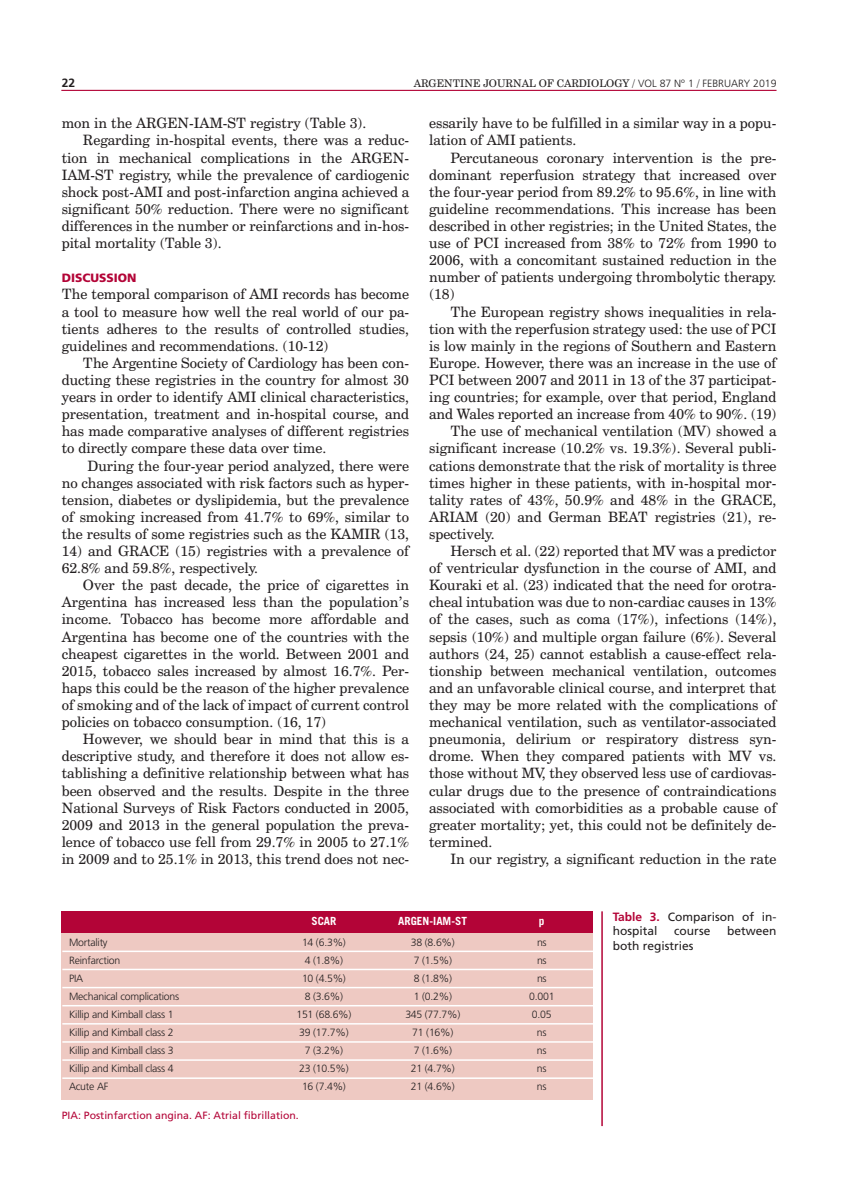
<style>
.page{position:relative;width:851px;height:1191px;background:#fff}
.page>*{position:absolute;margin:0;border:0;box-sizing:border-box;transform-origin:0 0}
.t1{font:14.25px/17.1px "Century Schoolbook BT";color:#231f20;text-align:justify}
.t2{font:12px/14.4px "Frutiger";color:#231f20}
.t3{font:12px "Frutiger Black B";color:#b30437}
.t4{font:700 12px "Frutiger LT Std";color:#231f20}
.t5{font:700 11.25px "Trade Gothic LT Std";color:#fff}
.t6{font:300 10.5px/18px "Frutiger LT Std";letter-spacing:-.02em;color:#231f20;text-align:center}
.t7{font:10.5px "Frutiger";color:#b30437}
.t8{font:10.5px "Century Schoolbook BT";color:#231f20}
.s1{font-family:"Frutiger LT Std";font-weight:300}
.s2{font-family:"Century Schoolbook BT";font-weight:400}
.s3{font-family:"Frutiger LT Std";font-weight:700;color:#b30437}
</style>
<div class="page">
<hr style="left:61px;top:90px;width:715px;height:1px;background:#b30437">
<hr style="left:601px;top:911px;width:1px;height:215px;background:#b30437">
<div style="left:62px;top:911px;width:530px;height:35px;background:#b30437"></div>
<div style="left:62px;top:933px;width:530px;height:166px;background:#eec9c2"></div>
<hr style="left:62px;top:950px;width:532px;height:2px;background:#fff">
<hr style="left:62px;top:968px;width:532px;height:2px;background:#fff">
<hr style="left:62px;top:1041px;width:532px;height:1px;background:#fff">
<hr style="left:62px;top:1023px;width:532px;height:1px;background:#fff">
<hr style="left:62px;top:1005px;width:532px;height:1px;background:#fff">
<hr style="left:62px;top:1077px;width:532px;height:2px;background:#fff">
<hr style="left:62px;top:986px;width:532px;height:2px;background:#fff">
<hr style="left:62px;top:1059px;width:532px;height:1px;background:#fff">
<p class="t4" style="left:62px;top:75px;width:15px">22</p>
<p class="t8" style="left:413px;top:77px;width:232px">ARGENTINE JOURNAL OF CARDIOLOGY / <span class="s1">VOL</span></p>
<p class="t6" style="left:659px;top:74px;width:79px">87 Nº 1 <span class="s2">/</span> FEBRUARY</p>
<p class="t6" style="left:753px;top:74px;width:25px">2019</p>
<p class="t1" style="left:62px;top:115px;width:306px">mon in the ARGEN-IAM-ST registry (Table 3).</p>
<p class="t1" style="left:83px;top:132px;width:327px">Regarding in-hospital events, there was a reduc-</p>
<p class="t1" style="left:62px;top:149px;width:349px">tion in mechanical complications in the ARGEN-</p>
<p class="t1" style="left:62px;top:166px;width:349px">IAM-ST registry, while the prevalence of cardiogenic</p>
<p class="t1" style="left:62px;top:183px;width:349px">shock post-AMI and post-infarction angina achieved a</p>
<p class="t1" style="left:62px;top:200px;width:349px">significant 50% reduction. There were no significant</p>
<p class="t1" style="left:62px;top:217px;width:349px">differences in the number or reinfarctions and in-hos-</p>
<p class="t1" style="left:62px;top:234px;width:161px">pital mortality (Table 3).</p>
<p class="t3" style="left:62px;top:271px;width:76px">DISCUSSION</p>
<p class="t1" style="left:62px;top:286px;width:349px">The temporal comparison of AMI records has become a tool to measure how well the real world of our pa&shy;tients adheres to the results of controlled studies, guidelines and recommendations. (10-12)</p>
<p class="t1" style="left:62px;top:354px;width:349px;text-indent:21px">The Argentine Society of Cardiology has been con&shy;ducting these registries in the country for almost 30 years in order to identify AMI clinical characteristics, presentation, treatment and in-hospital course, and has made comparative analyses of different registries to directly compare these data over time.</p>
<p class="t1" style="left:62px;top:457px;width:349px;text-indent:26px">During the four-year period analyzed, there were no changes associated with risk factors such as hyper&shy;tension, diabetes or dyslipidemia, but the prevalence of smoking increased from 41.7% to 69%, similar to the results of some registries such as the KAMIR (13,</p>
<p class="t1" style="left:62px;top:542px;width:349px">14) and GRACE (15) registries with a prevalence of<br>62.8% and 59.8%, respectively.</p>
<p class="t1" style="left:62px;top:576px;width:349px;text-indent:21px">Over the past decade, the price of cigarettes in Argentina has increased less than the population’s income. Tobacco has become more affordable and Argentina has become one of the countries with the cheapest cigarettes in the world. Between 2001 and 2015, tobacco sales increased by almost 16.7%. Per&shy;haps this could be the reason of the higher prevalence of smoking and of the lack of impact of current control policies on tobacco consumption. (16, 17)</p>
<p class="t1" style="left:62px;top:730px;width:349px;text-indent:21px">However, we should bear in mind that this is a descriptive study, and therefore it does not allow es&shy;tablishing a definitive relationship between what has been observed and the results. Despite in the three National Surveys of Risk Factors conducted in 2005, 2009 and 2013 in the general population the preva&shy;lence of tobacco use fell from 29.7% in 2005 to 27.1% in 2009 and to 25.1% in 2013, this trend does not nec-</p>
<p class="t1" style="left:429px;top:115px;width:349px">essarily have to be fulfilled in a similar way in a popu&shy;lation of AMI patients.</p>
<p class="t1" style="left:429px;top:149px;width:349px;text-indent:21px">Percutaneous coronary intervention is the pre&shy;dominant reperfusion strategy that increased over the four-year period from 89.2% to 95.6%, in line with guideline recommendations. This increase has been described in other registries; in the United States, the use of PCI increased from 38% to 72% from 1990 to 2006, with a concomitant sustained reduction in the number of patients undergoing thrombolytic therapy. (18)</p>
<p class="t1" style="left:450px;top:303px;width:327px">The European registry shows inequalities in rela-</p>
<p class="t1" style="left:429px;top:320px;width:349px">tion with the reperfusion strategy used: the use of PCI</p>
<p class="t1" style="left:429px;top:337px;width:349px">is low mainly in the regions of Southern and Eastern</p>
<p class="t1" style="left:429px;top:354px;width:349px">Europe. However, there was an increase in the use of</p>
<p class="t1" style="left:429px;top:371px;width:349px">PCI between 2007 and 2011 in 13 of the 37 participat-</p>
<p class="t1" style="left:429px;top:388px;width:349px">ing countries; for example, over that period, England</p>
<p class="t1" style="left:429px;top:405px;width:349px">and Wales reported an increase from 40% to 90%. (19)</p>
<p class="t1" style="left:450px;top:422px;width:327px">The use of mechanical ventilation (MV) showed a</p>
<p class="t1" style="left:429px;top:439px;width:349px">significant increase (10.2% vs. 19.3%). Several publi-</p>
<p class="t1" style="left:429px;top:457px;width:349px">cations demonstrate that the risk of mortality is three</p>
<p class="t1" style="left:429px;top:474px;width:349px">times higher in these patients, with in-hospital mor-</p>
<p class="t1" style="left:429px;top:491px;width:349px">tality rates of 43%, 50.9% and 48% in the GRACE,</p>
<p class="t1" style="left:429px;top:508px;width:349px">ARIAM (20) and German BEAT registries (21), re-</p>
<p class="t1" style="left:429px;top:525px;width:67px">spectively.</p>
<p class="t1" style="left:450px;top:542px;width:327px">Hersch et al. (22) reported that MV was a predictor</p>
<p class="t1" style="left:429px;top:559px;width:349px">of ventricular dysfunction in the course of AMI, and</p>
<p class="t1" style="left:429px;top:576px;width:349px">Kouraki et al. (23) indicated that the need for orotra-</p>
<p class="t1" style="left:429px;top:593px;width:349px">cheal intubation was due to non-cardiac causes in 13%</p>
<p class="t1" style="left:429px;top:610px;width:349px">of the cases, such as coma (17%), infections (14%),</p>
<p class="t1" style="left:429px;top:628px;width:349px">sepsis (10%) and multiple organ failure (6%). Several</p>
<p class="t1" style="left:429px;top:645px;width:349px">authors (24, 25) cannot establish a cause-effect rela-</p>
<p class="t1" style="left:429px;top:662px;width:349px">tionship between mechanical ventilation, outcomes</p>
<p class="t1" style="left:429px;top:679px;width:349px">and an unfavorable clinical course, and interpret that</p>
<p class="t1" style="left:429px;top:696px;width:349px">they may be more related with the complications of</p>
<p class="t1" style="left:429px;top:713px;width:349px">mechanical ventilation, such as ventilator-associated</p>
<p class="t1" style="left:429px;top:730px;width:349px">pneumonia, delirium or respiratory distress syn-</p>
<p class="t1" style="left:429px;top:747px;width:349px">drome. When they compared patients with MV vs.</p>
<p class="t1" style="left:429px;top:764px;width:349px">those without MV, they observed less use of cardiovas-</p>
<p class="t1" style="left:429px;top:781px;width:349px">cular drugs due to the presence of contraindications</p>
<p class="t1" style="left:429px;top:799px;width:349px">associated with comorbidities as a probable cause of</p>
<p class="t1" style="left:429px;top:816px;width:349px">greater mortality; yet, this could not be definitely de-</p>
<p class="t1" style="left:429px;top:833px;width:65px">termined.</p>
<p class="t1" style="left:450px;top:850px;width:327px">In our registry, a significant reduction in the rate</p>
<p class="t2" style="left:612px;top:909px;width:165px"><span class="s3">Table 3.</span> Comparison of in&shy;hospital</p>
<p class="t5" style="left:311px;top:914px;width:27px">SCAR</p>
<p class="t5" style="left:398px;top:914px;width:70px">ARGEN-IAM-ST</p>
<p class="t5" style="left:538px;top:914px;width:7px">p</p>
<p class="t2" style="left:674px;top:923px;width:37px">course</p>
<p class="t2" style="left:727px;top:923px;width:51px">between</p>
<p class="t6" style="left:405px;top:933px;width:57px">38 (8.6%)<br>7 (1.5%)<br>8 (1.8%)<br>1 (0.2%)<br>345 (77.7%)<br>71 (16%)<br>7 (1.6%)<br>21 (4.7%)<br>21 (4.6%)</p>
<p class="t6" style="left:296px;top:933px;width:57px">14 (6.3%)<br>4 (1.8%)<br>10 (4.5%)<br>8 (3.6%)<br>151 (68.6%)<br>39 (17.7%)<br>7 (3.2%)<br>23 (10.5%)<br>16 (7.4%)</p>
<p class="t6" style="left:69px;top:933px;width:40px">M ortality</p>
<p class="t2" style="left:612px;top:938px;width:82px">both registries</p>
<p class="t6" style="left:69px;top:951px;width:112px;text-align:left">Reinfarction<br>PIA<br>Mechanical complications<br>Killip and Kimball class 1<br>Killip and Kimball class 2<br>Killip and Kimball class 3<br>Killip and Kimball class 4<br>Acute AF</p>
<p class="t6" style="left:529px;top:933px;width:27px">ns<br>ns<br>ns<br>0.001<br>0.05 ns<br>ns<br>ns<br>ns</p>
<p class="t7" style="left:62px;top:1108px;width:238px">PIA: Postinfarction angina. AF: Atrial fibrillation.</p>
</div>
